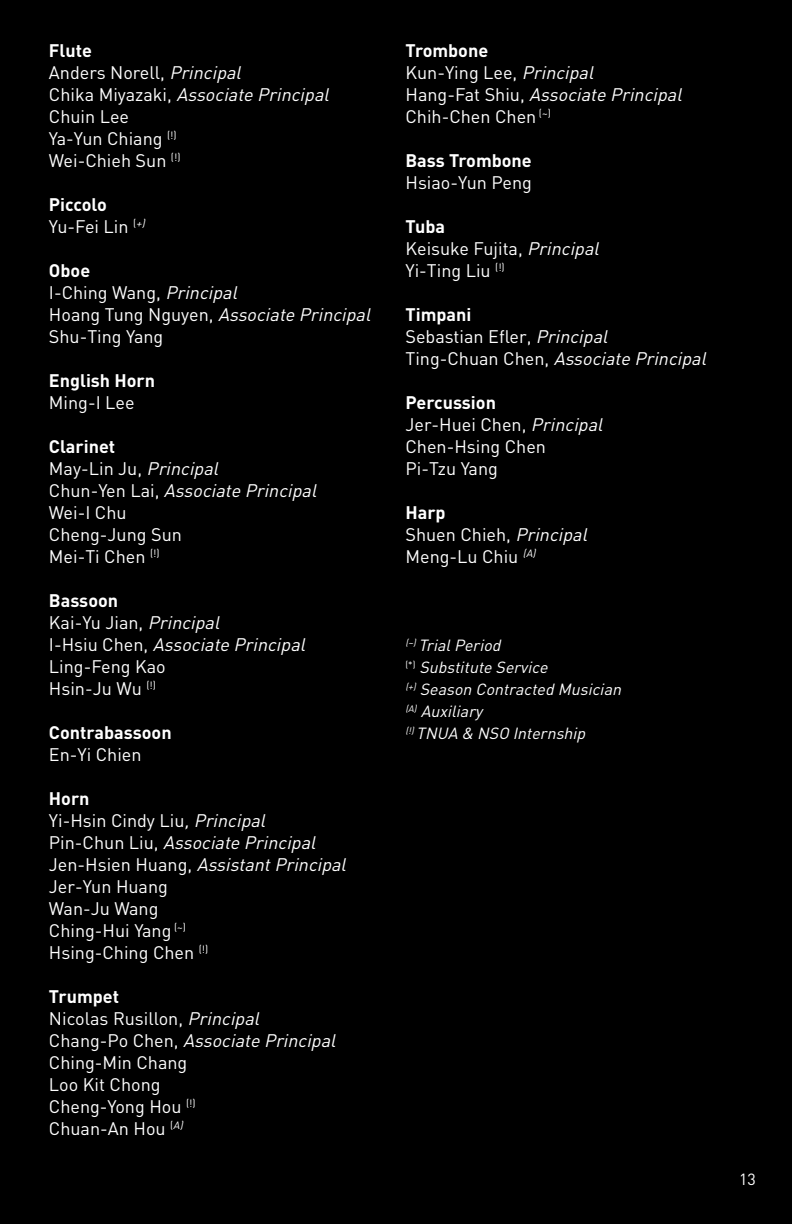
<style>
.page{position:relative;width:792px;height:1224px;background:#000}
.page>*{position:absolute;margin:0;border:0;box-sizing:border-box;transform-origin:0 0}
.t1{font:18px "DIN";color:#fff}
.t2{font:italic 18px "DIN";color:#fff}
.t3{font:700 18px "DIN";color:#fff}
.t4{font:italic 16px "DIN";color:#fff}
.t5{font:16px "DIN";color:#fff}
.s1{font-style:italic}
.s2{font-style:normal}
</style>
<div class="page">
<p class="t3" style="left:49px;top:39px;width:44px">Flute</p>
<p class="t1" style="left:49px;top:62px;width:198px">Anders Norell, <span class="s1">Principal</span></p>
<p class="t2" style="left:49px;top:84px;width:286px"><span class="s2">C h i k a M i ya z a k i ,</span> Associate Principal</p>
<p class="t1" style="left:49px;top:106px;width:82px">Chuin Lee</p>
<p class="t1" style="left:49px;top:128px;width:129px">Ya-Yun Chiang <sup>(!)</sup></p>
<p class="t1" style="left:49px;top:150px;width:133px">Wei-Chieh Sun <sup>(!)</sup></p>
<p class="t3" style="left:49px;top:193px;width:59px">Piccolo</p>
<p class="t1" style="left:49px;top:216px;width:100px">Yu-Fei Lin <sup>(</sup><sup>+)</sup></p>
<p class="t3" style="left:49px;top:259px;width:43px">Oboe</p>
<p class="t1" style="left:49px;top:282px;width:194px">I-Ching Wang, <span class="s1">Principal</span></p>
<p class="t2" style="left:49px;top:304px;width:328px"><span class="s2">H o a n g Tu n g N g u ye n ,</span> Associate Principal</p>
<p class="t1" style="left:49px;top:326px;width:116px">Shu-Ting Yang</p>
<p class="t3" style="left:49px;top:369px;width:108px">English Horn</p>
<p class="t1" style="left:49px;top:392px;width:87px">Ming-I Lee</p>
<p class="t3" style="left:49px;top:435px;width:68px">Clarinet</p>
<p class="t1" style="left:49px;top:458px;width:175px">May-Lin Ju, <span class="s1">Principal</span></p>
<p class="t2" style="left:49px;top:480px;width:274px"><span class="s2">C h u n - Ye n L a i ,</span> Associate Principal</p>
<p class="t1" style="left:49px;top:502px;width:79px">Wei-I Chu</p>
<p class="t1" style="left:49px;top:524px;width:135px">Cheng-Jung Sun</p>
<p class="t1" style="left:49px;top:546px;width:112px">Mei-Ti Chen <sup>(!)</sup></p>
<p class="t3" style="left:49px;top:589px;width:71px">Bassoon</p>
<p class="t1" style="left:49px;top:612px;width:177px">Kai-Yu Jian, <span class="s1">Principal</span></p>
<p class="t2" style="left:49px;top:634px;width:262px"><span class="s2">I - H s i u C h e n ,</span> Associate Principal</p>
<p class="t1" style="left:49px;top:656px;width:118px">Ling-Feng Kao</p>
<p class="t1" style="left:49px;top:678px;width:108px">Hsin-Ju Wu <sup>(!)</sup></p>
<p class="t3" style="left:49px;top:721px;width:124px">Contrabassoon</p>
<p class="t1" style="left:49px;top:744px;width:94px">En-Yi Chien</p>
<p class="t3" style="left:49px;top:787px;width:42px">Horn</p>
<p class="t1" style="left:49px;top:810px;width:222px">Yi-Hsin Cindy Liu<span class="s1">,Principal</span></p>
<p class="t2" style="left:49px;top:832px;width:273px"><span class="s2">P i n - C h u n L i u ,</span> Associate Principal</p>
<p class="t2" style="left:49px;top:854px;width:303px"><span class="s2">J e n - H s i e n H u a n g ,</span> AssistantPrincipal</p>
<p class="t1" style="left:49px;top:876px;width:121px">Jer-Yun Huang</p>
<p class="t1" style="left:49px;top:898px;width:111px">Wan-Ju Wang</p>
<p class="t1" style="left:49px;top:920px;width:139px">Ching-Hui Yang <sup>(~)</sup></p>
<p class="t1" style="left:49px;top:942px;width:161px">Hsing-Ching Chen <sup>(!)</sup></p>
<p class="t3" style="left:49px;top:985px;width:72px">Trumpet</p>
<p class="t1" style="left:49px;top:1008px;width:216px">Nicolas Rusillon, <span class="s1">Principal</span></p>
<p class="t2" style="left:49px;top:1030px;width:293px"><span class="s2">C h a n g - P o C h e n ,</span> Associate Principal</p>
<p class="t1" style="left:49px;top:1052px;width:140px">Ching-Min Chang</p>
<p class="t1" style="left:49px;top:1074px;width:113px">Loo Kit Chong</p>
<p class="t1" style="left:49px;top:1096px;width:148px">Cheng-Yong Hou <sup>(!)</sup></p>
<p class="t1" style="left:49px;top:1118px;width:138px">Chuan-An Hou <sup>(</sup><sup>A)</sup></p>
<p class="t3" style="left:405px;top:39px;width:84px">Trombone</p>
<p class="t1" style="left:405px;top:62px;width:194px">Kun-Ying Lee, <span class="s1">Principal</span></p>
<p class="t2" style="left:405px;top:84px;width:282px"><span class="s2">H a n g - Fa t S h i u ,</span> Associate Principal</p>
<p class="t1" style="left:405px;top:106px;width:147px">Chih-Chen Chen <sup>(~)</sup></p>
<p class="t3" style="left:405px;top:149px;width:128px">Bass Trombone</p>
<p class="t1" style="left:405px;top:172px;width:128px">Hsiao-Yun Peng</p>
<p class="t3" style="left:405px;top:215px;width:41px">Tuba</p>
<p class="t1" style="left:405px;top:238px;width:200px">Keisuke Fujita, <span class="s1">Principal</span></p>
<p class="t1" style="left:405px;top:260px;width:101px">Yi-Ting Liu <sup>(!)</sup></p>
<p class="t3" style="left:405px;top:303px;width:67px">Timpani</p>
<p class="t1" style="left:405px;top:326px;width:208px">Sebastian Efler, <span class="s1">Principal</span></p>
<p class="t2" style="left:405px;top:348px;width:307px"><span class="s2">T i n g - C h u a n C h e n ,</span> Associate Principal</p>
<p class="t3" style="left:405px;top:391px;width:92px">Percussion</p>
<p class="t1" style="left:405px;top:414px;width:203px">Jer-Huei Chen, <span class="s1">Principal</span></p>
<p class="t1" style="left:405px;top:436px;width:142px">Chen-Hsing Chen</p>
<p class="t1" style="left:405px;top:458px;width:94px">Pi-Tzu Yang</p>
<p class="t3" style="left:405px;top:501px;width:42px">Harp</p>
<p class="t1" style="left:405px;top:524px;width:188px">Shuen Chieh, <span class="s1">Principal</span></p>
<p class="t1" style="left:405px;top:546px;width:134px">Meng-Lu Chiu <sup>(A)</sup></p>
<p class="t4" style="left:405px;top:636px;width:101px"><sup>(~)</sup>TrialPeriod</p>
<p class="t4" style="left:405px;top:658px;width:148px"><sup>(</sup> <sup>*</sup> <sup>)</sup> Substitute Service</p>
<p class="t4" style="left:405px;top:680px;width:221px"><sup>(+)</sup> Season Contracted Musician</p>
<p class="t4" style="left:405px;top:702px;width:82px"><sup>(A)</sup> Auxiliary</p>
<p class="t4" style="left:405px;top:724px;width:186px"><sup>(!)</sup>TNUA &amp; NSO Internship</p>
<p class="t5" style="left:739px;top:1170px;width:18px">13</p>
</div>
